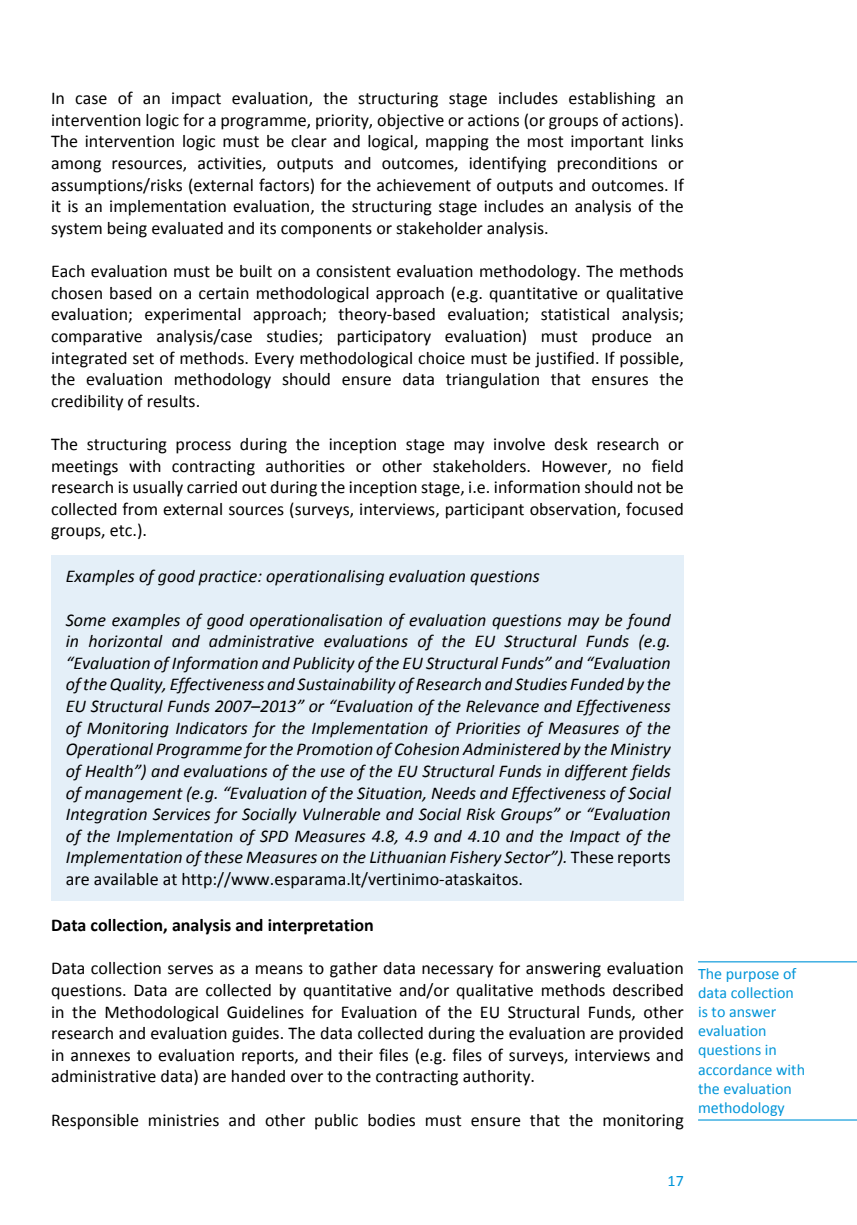
<style>
.page{position:relative;width:857px;height:1225px;background:#fff}
.page>*{position:absolute;margin:0;border:0;box-sizing:border-box;transform-origin:0 0}
.TEX{font:18px/21.6px "Calibri";color:#000;text-align:justify}
.TEX-2{font:italic 18px/21.6px "Calibri";color:#000;text-align:justify}
.TEX-3{font:700 18px "Calibri";color:#000}
.Krastinis_TEX_DESINE{font:16px/19.2px "Calibri";color:#0095d9}
.s1{font-style:normal}
</style>
<div class="page">
<div style="left:51px;top:555px;width:632px;height:346px;background:#e4eff8"></div>
<hr style="left:697px;top:961px;width:159px;height:1px;background:#0095d9">
<hr style="left:697px;top:1119px;width:159px;height:1px;background:#0095d9">
<p class="TEX" style="left:51px;top:87px;width:634px">In case of an impact evaluation, the structuring stage includes establishing an intervention logic for a programme, priority, objective or actions (or groups of actions).<br>The intervention logic must be clear and logical, mapping the most important links among resources, activities, outputs and outcomes, identifying preconditions or assumptions/risks (external factors) for the achievement of outputs and outcomes. If it is an implementation evaluation, the structuring stage includes an analysis of the system being evaluated and its components or stakeholder analysis.</p>
<p class="TEX" style="left:51px;top:259px;width:634px">Each evaluation must be built on a consistent evaluation methodology. The methods chosen based on a certain methodological approach (e.g. quantitative or qualitative evaluation; experimental approach; theory-based evaluation; statistical analysis; comparative analysis/case studies; participatory evaluation) must produce an integrated set of methods. Every methodological choice must be justified. If possible, the evaluation methodology should ensure data triangulation that ensures the credibility of results.</p>
<p class="TEX" style="left:51px;top:432px;width:634px">The structuring process during the inception stage may involve desk research or meetings with contracting authorities or other stakeholders. However, no field research is usually carried out during the inception stage, i.e. information should not be collected from external sources (surveys, interviews, participant observation, focused groups, etc.).</p>
<p class="TEX-2" style="left:66px;top:565px;width:475px">Examples of good practice: operationalising evaluation questions</p>
<p class="TEX-2" style="left:66px;top:608px;width:606px">Some examples of good operationalisation of evaluation questions may be found in horizontal and administrative evaluations of the EU Structural Funds (e.g. “Evaluation of Information and Publicity of the EU Structural Funds” and “Evaluation of the Quality, Effectiveness and Sustainability of Research and Studies Funded by the EU Structural Funds 2007–2013” or “Evaluation of the Relevance and Effectiveness of Monitoring Indicators for the Implementation of Priorities of Measures of the Operational Programme for the Promotion of Cohesion Administered by the Ministry of Health”) and evaluations of the use of the EU Structural Funds in different fields of management (e.g. “Evaluation of the Situation, Needs and Effectiveness of Social Integration Services for Socially Vulnerable and Social Risk Groups” or “Evaluation of the Implementation of SPD Measures 4.8, 4.9 and 4.10 and the Impact of the Implementation of these Measures on the Lithuanian Fishery Sector”). <span class="s1">These reports are available at http://www.esparama.lt/vertinimo-ataskaitos.</span></p>
<p class="TEX-3" style="left:51px;top:914px;width:324px">Data collection, analysis and interpretation</p>
<p class="TEX" style="left:51px;top:956px;width:634px">Data collection serves as a means to gather data necessary for answering evaluation questions. Data are collected by quantitative and/or qualitative methods described in the Methodological Guidelines for Evaluation of the EU Structural Funds, other research and evaluation guides. The data collected during the evaluation are provided in annexes to evaluation reports, and their files (e.g. files of surveys, interviews and administrative data) are handed over to the contracting authority.</p>
<p class="TEX" style="left:51px;top:1108px;width:634px">Responsible ministries and other public bodies must ensure that the monitoring</p>
<p class="Krastinis_TEX_DESINE" style="left:697px;top:963px;width:108px">The purpose of data collection is to answer evaluation questions in accordance with the evaluation methodology</p>
<p class="Krastinis_TEX_DESINE" style="left:667px;top:1170px;width:18px">17</p>
</div>
